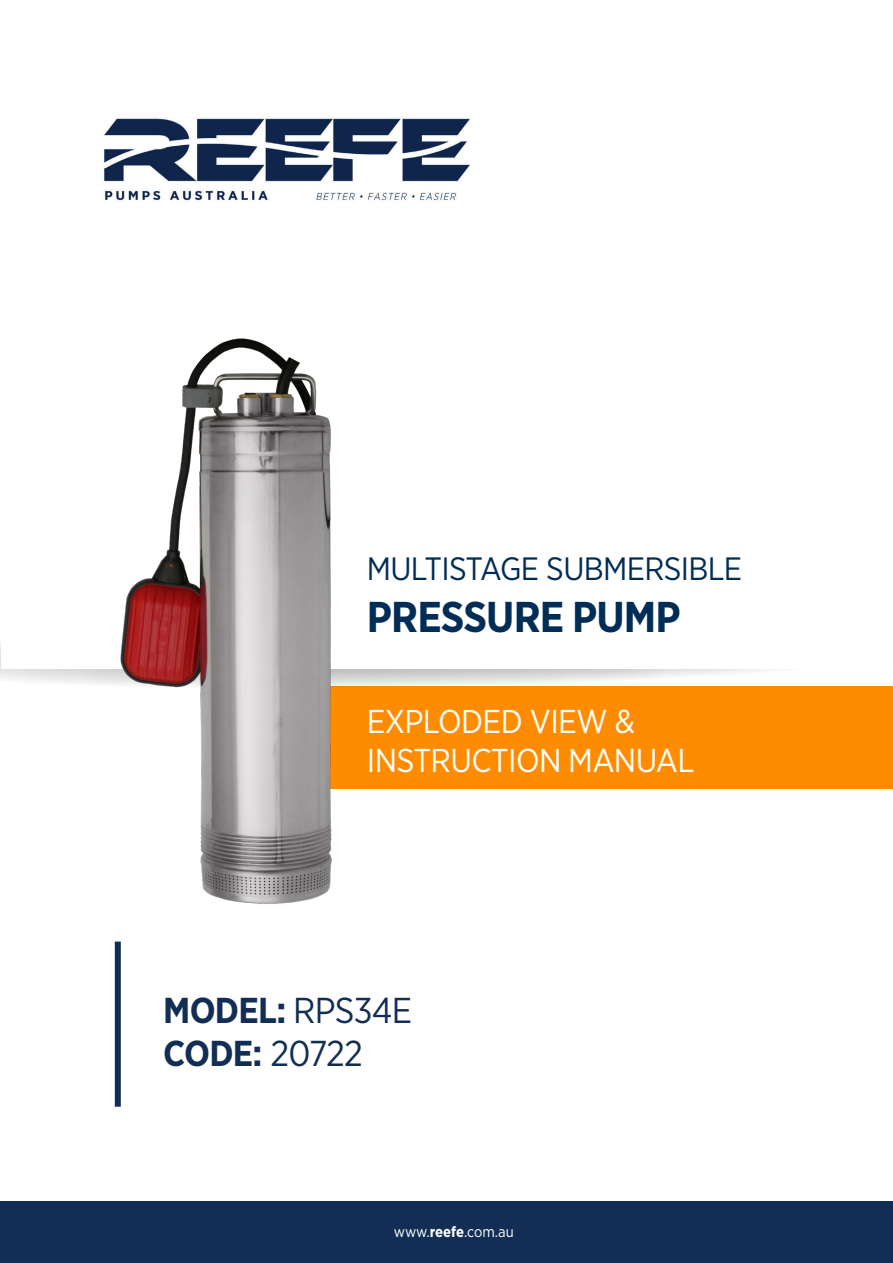
<style>
.page{position:relative;width:893px;height:1263px;background:#fff}
.page>*{position:absolute;margin:0;border:0;box-sizing:border-box;transform-origin:0 0}
.t1{font:700 43.05px "Gotham Narrow";letter-spacing:-.02em;color:#002d56}
.t2{font:700 36px "Gotham Narrow";letter-spacing:-.02em;color:#122e54}
.t3{font:33px "Gotham Narrow";letter-spacing:-.02em;color:#fff}
.t4{font:32.25px "Gotham Narrow";letter-spacing:-.02em;color:#002d56}
.t5{font:15px "Gotham Narrow";letter-spacing:-.015em;color:#fff}
.s1{font-weight:400}
.s2{font-weight:700}
</style>
<div class="page">
<div style="left:0;top:1201px;width:893px;height:62px;background:#122e54"></div>
<div style="left:319px;top:687px;width:573px;height:102px;background:#ff8c00"></div>
<svg style="left:0;top:643px;width:893px;height:50px"></svg>
<div style="left:1px;top:347px;width:892px;height:322px;background:#fff"></div>
<img style="left:103px;top:118px;width:367px;height:83px">
<div style="left:115px;top:941px;width:6px;height:166px;background:#122e54"></div>
<img style="left:115px;top:338px;width:221px;height:566px">
<p class="t4" style="left:367px;top:549px;width:377px">MULTISTAGE SUBMERSIBLE</p>
<p class="t1" style="left:367px;top:589px;width:315px">PRESSURE PUMP</p>
<p class="t3" style="left:367px;top:700px;width:270px">EXPLODED VIEW &amp;</p>
<p class="t3" style="left:367px;top:740px;width:329px">INSTRUCTION MANUAL</p>
<p class="t2" style="left:163px;top:987px;width:250px">MODEL: <span class="s1">RPS34E</span></p>
<p class="t2" style="left:163px;top:1030px;width:201px">CODE: <span class="s1">20722</span></p>
<p class="t5" style="left:394px;top:1223px;width:121px">www.<span class="s2">reefe</span>.com.au</p>
</div>
